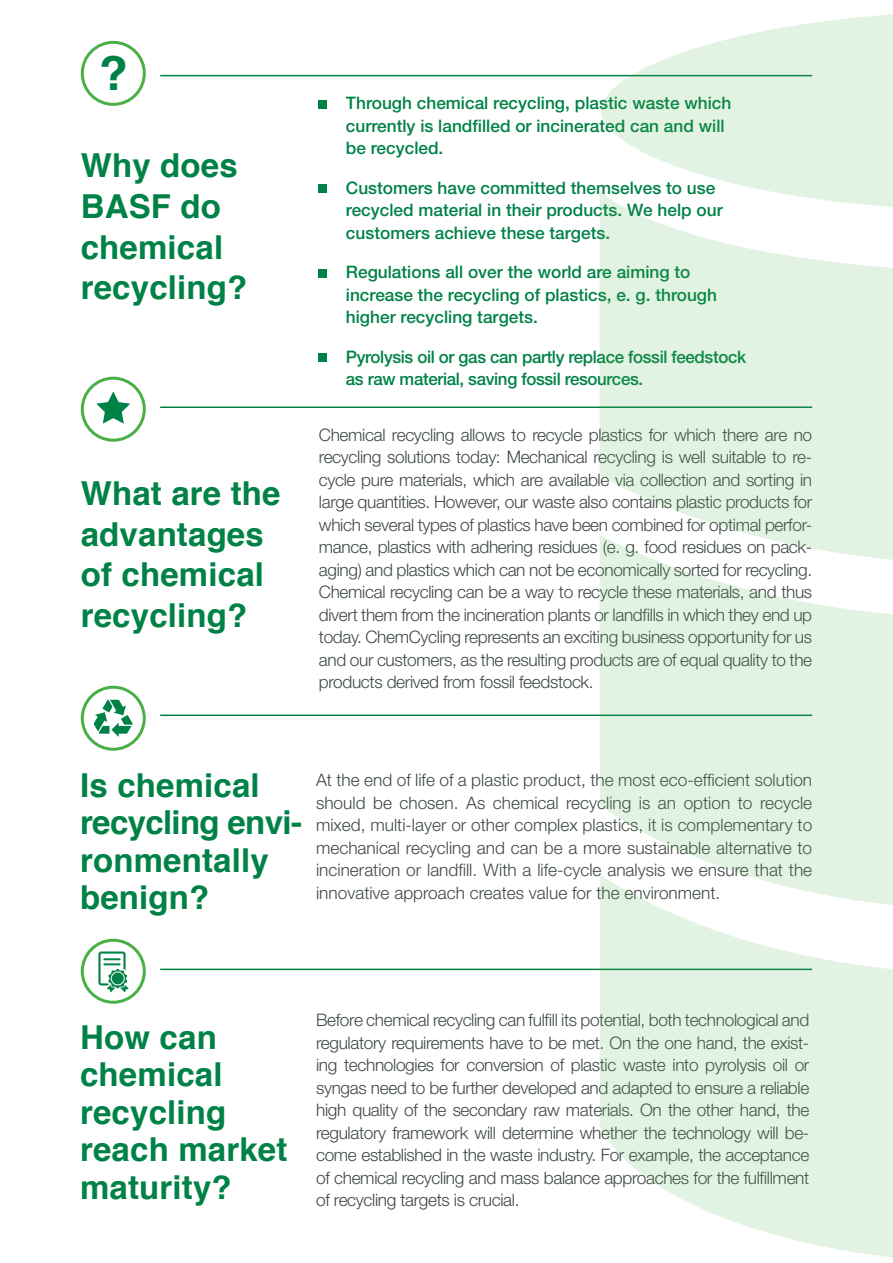
<style>
.page{position:relative;width:893px;height:1263px;background:#fff}
.page>*{position:absolute;margin:0;border:0;box-sizing:border-box;transform-origin:0 0}
.t1{font:700 47.85px "Helvetica";color:#008247}
.t2{font:700 33px/40.5px "Helvetica";letter-spacing:.005em;color:#008247}
.t3{font:300 17.25px/22.5px "Helvetica Neue LT Pro";letter-spacing:-.02em;color:#3f4944;text-align:justify}
.t4{font:500 17.25px/22.5px "Helvetica Neue LT Pro";color:#008247}
.t5{font:500 17.25px/22.5px "Helvetica Neue LT Pro";letter-spacing:-.02em;color:#008247}
.s1{font-family:"Minion Pro";font-weight:700;font-size:18.75px}
</style>
<div class="page">
<div style="left:319px;top:100px;width:8px;height:8px;background:#008247"></div>
<div style="left:319px;top:185px;width:8px;height:8px;background:#008247"></div>
<div style="left:319px;top:270px;width:8px;height:8px;background:#008247"></div>
<div style="left:319px;top:354px;width:8px;height:8px;background:#008247"></div>
<div style="left:81px;top:41px;width:65px;height:65px;border:3px solid #49b045;border-radius:50%"></div>
<hr style="left:160px;top:75px;width:652px;height:1px;background:#008247">
<hr style="left:160px;top:406px;width:652px;height:2px;background:#008247">
<div style="left:81px;top:377px;width:65px;height:65px;border:3px solid #49b045;border-radius:50%"></div>
<svg style="left:96px;top:391px;width:34px;height:33px"></svg>
<hr style="left:160px;top:714px;width:652px;height:2px;background:#008247">
<hr style="left:160px;top:968px;width:652px;height:2px;background:#008247">
<div style="left:81px;top:686px;width:65px;height:65px;border:3px solid #49b045;border-radius:50%"></div>
<svg style="left:94px;top:700px;width:39px;height:37px"></svg>
<div style="left:81px;top:939px;width:65px;height:65px;border:3px solid #49b045;border-radius:50%"></div>
<svg style="left:98px;top:951px;width:30px;height:41px"></svg>
<svg style="left:600px;top:910px;width:293px;height:347px;fill:#e3f3e3"></svg>
<svg style="left:600px;top:564px;width:293px;height:346px;fill:#e3f3e3"></svg>
<svg style="left:601px;top:14px;width:292px;height:177px;fill:#e3f3e3"></svg>
<svg style="left:600px;top:191px;width:293px;height:373px;fill:#e3f3e3"></svg>
<p class="t1" style="left:99px;top:35px;width:31px">?</p>
<p class="t2" style="left:81px;top:146px;width:168px">Why does<br>BASF do chemical recycling?</p>
<p class="t2" style="left:81px;top:474px;width:201px">What are the advantages of chemical</p>
<p class="t2" style="left:81px;top:595px;width:168px">recycling?</p>
<p class="t4" style="left:346px;top:92px;width:387px;text-indent:-27px"><span class="s1">■</span> Through chemical recycling, plastic waste which currently is landfilled or incinerated can and will be recycled.</p>
<p class="t4" style="left:346px;top:176px;width:378px;text-indent:-27px"><span class="s1">■</span> Customers have committed themselves to use recycled material in their products. We help our customers achieve these targets.</p>
<p class="t4" style="left:346px;top:261px;width:373px;text-indent:-27px"><span class="s1">■</span> Regulations all over the world are aiming to increase the recycling of plastics, e. g. through higher recycling targets.</p>
<p class="t5" style="left:346px;top:345px;width:402px;text-indent:-27px"><span class="s1">■</span> Pyrolysis oil or gas can partly replace fossil feedstock as raw material, saving fossil resources.</p>
<p class="t3" style="left:319px;top:423px;width:495px">Chemical recycling allows to recycle plastics for which there are no recycling solutions today: Mechanical recycling is well suitable to re&shy;cycle pure materials, which are available via collection and sorting in large quantities. However, our waste also contains plastic products for which several types of plastics have been combined for optimal perfor&shy;mance, plastics with adhering residues (e. g. food residues on pack&shy;aging) and plastics which can not be economically sorted for recycling.<br>Chemical recycling can be a way to recycle these materials, and thus divert them from the incineration plants or landfills in which they end up today. ChemCycling represents an exciting business opportunity for us and our customers, as the resulting products are of equal quality to the products derived from fossil feedstock.</p>
<p class="t2" style="left:80px;top:767px;width:223px;line-height:37.5px">Is chemical recycling envi&shy;ronmentally</p>
<p class="t2" style="left:80px;top:878px;width:131px">benign?</p>
<p class="t3" style="left:316px;top:768px;width:498px">At the end of life of a plastic product, the most eco-efficient solution should be chosen. As chemical recycling is an option to recycle mixed, multi-layer or other complex plastics, it is complementary to mechanical recycling and can be a more sustainable alternative to incineration or landfill. With a life-cycle analysis we ensure that the innovative approach creates value for the environment.</p>
<p class="t2" style="left:80px;top:1018px;width:209px;line-height:37.5px">How can chemical recycling reach market</p>
<p class="t2" style="left:80px;top:1167px;width:153px">maturity?</p>
<p class="t3" style="left:316px;top:1008px;width:495px">Before chemical recycling can fulfill its potential, both technological and regulatory requirements have to be met. On the one hand, the exist&shy;ing technologies for conversion of plastic waste into pyrolysis oil or syngas need to be further developed and adapted to ensure a reliable high quality of the secondary raw materials. On the other hand, the regulatory framework will determine whether the technology will be&shy;come established in the waste industry. For example, the acceptance of chemical recycling and mass balance approaches for the fulfillment of recycling targets is crucial.</p>
</div>
